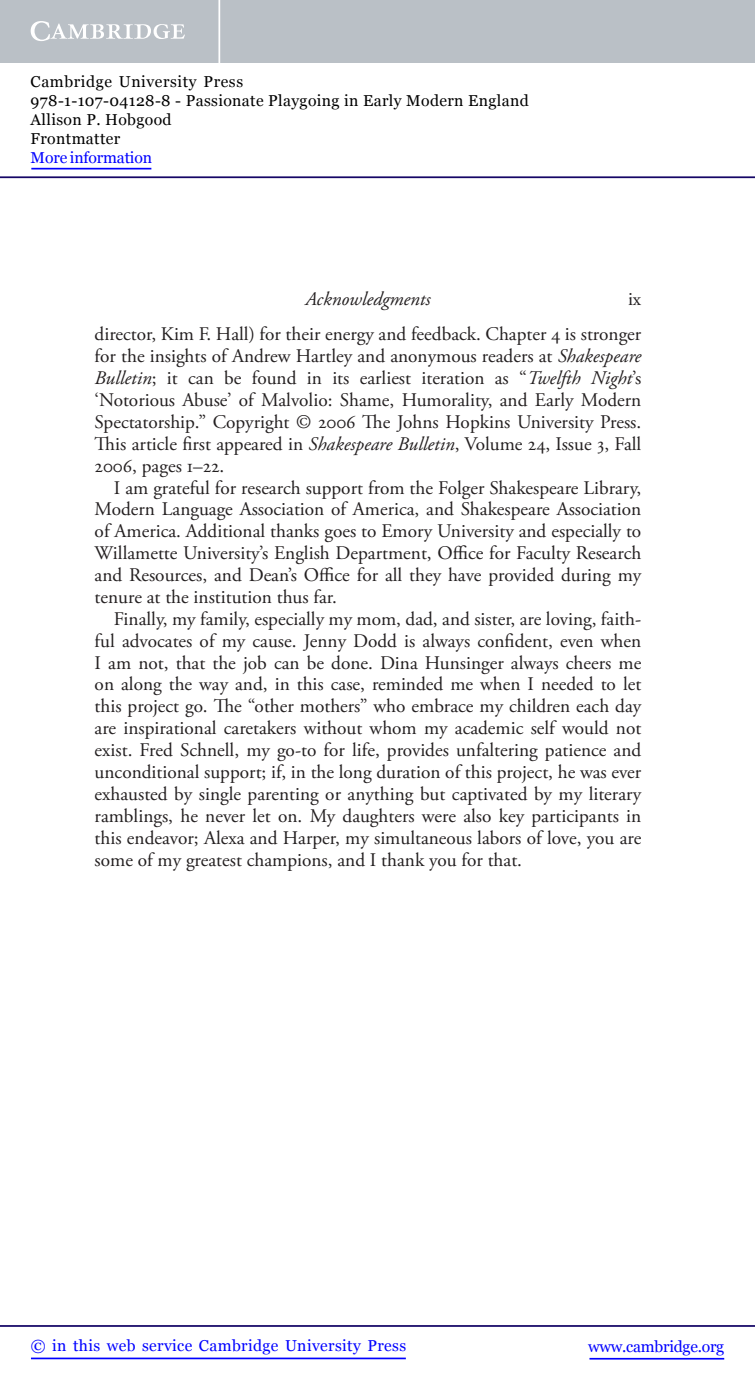
<style>
.page{position:relative;width:755px;height:1385px;background:#fff}
.page>*{position:absolute;margin:0;border:0;box-sizing:border-box;transform-origin:0 0}
.t1{font:19.25px/21.9px "Adobe Garamond Pro";color:#231f20;text-align:justify}
.t2{font:italic 19.25px "Adobe Garamond Pro";color:#231f20}
.t3{font:15.75px/18.9px "Georgia";letter-spacing:.025em;color:#000}
.t4{font:15.75px "Georgia";letter-spacing:.025em;color:#00f}
.t5{font:15.75px "Georgia";letter-spacing:-.015em;color:#00f}
.t6{font:15.75px "Georgia";letter-spacing:-.01em;color:#00f}
.s1{font-style:italic}
</style>
<div class="page">
<hr style="left:589px;top:1358px;width:134px;height:1px;background:#00f">
<hr style="left:0;top:1325px;width:754px;height:2px;background:#150666">
<hr style="left:31px;top:1357px;width:374px;height:2px;background:#00f">
<div style="left:0;top:0;width:754px;height:63px;background:#bac0c6"></div>
<svg style="left:31px;top:21px;width:154px;height:20px"></svg>
<hr style="left:218px;top:0;width:2px;height:63px;background:#fff">
<hr style="left:0;top:176px;width:754px;height:2px;background:#150666">
<hr style="left:31px;top:168px;width:120px;height:1px;background:#00f">
<p class="t3" style="left:31px;top:72px;width:499px">Cambridge University Press<br>978-1-107-04128-8 - Passionate Playgoing in Early Modern England<br>Allison P. Hobgood<br>Frontmatter</p>
<p class="t6" style="left:31px;top:148px;width:123px">More information</p>
<p class="t2" style="left:305px;top:292px;width:126px">Acknowledgments</p>
<p class="t1" style="left:95px;top:283px;width:548px;line-height:35px;text-align:right">ix<br>director, Kim F. Hall) for their energy and feedback. Chapter 4 is stronger</p>
<p class="t1" style="left:95px;top:347px;width:548px">for the insights of Andrew Hartley and anonymous readers at <span class="s1">Shakespeare Bulletin</span> ; it can be found in its earliest iteration as “ <span class="s1">Twelfth Night</span> ’s ‘Notorious Abuse’ of Malvolio: Shame, Humorality, and Early Modern Spectatorship.” Copyright © 2006 The Johns Hopkins University Press.<br>This article first appeared in <span class="s1">Shakespeare Bulletin</span> , Volume 24, Issue 3, Fall 2006, pages 1–22.</p>
<p class="t1" style="left:95px;top:478px;width:548px;text-indent:19px">I am grateful for research support from the Folger Shakespeare Library, Modern Language Association of America, and Shakespeare Association of America. Additional thanks goes to Emory University and especially to Willamette University’s English Department, Office for Faculty Research and Resources, and Dean’s Office for all they have provided during my tenure at the institution thus far.</p>
<p class="t1" style="left:95px;top:609px;width:548px;text-indent:19px">Finally, my family, especially my mom, dad, and sister, are loving, faith&shy;ful advocates of my cause. Jenny Dodd is always confident, even when I am not, that the job can be done. Dina Hunsinger always cheers me on along the way and, in this case, reminded me when I needed to let this project go. The “other mothers” who embrace my children each day are inspirational caretakers without whom my academic self would not exist. Fred Schnell, my go-to for life, provides unfaltering patience and unconditional support; if, in the long duration of this project, he was ever exhausted by single parenting or anything but captivated by my literary ramblings, he never let on. My daughters were also key participants in this endeavor; Alexa and Harper, my simultaneous labors of love, you are some of my greatest champions, and I thank you for that.</p>
<p class="t4" style="left:31px;top:1337px;width:376px">© in this web service Cambridge University Press</p>
<p class="t5" style="left:587px;top:1337px;width:137px">www.cambridge.org</p>
</div>
